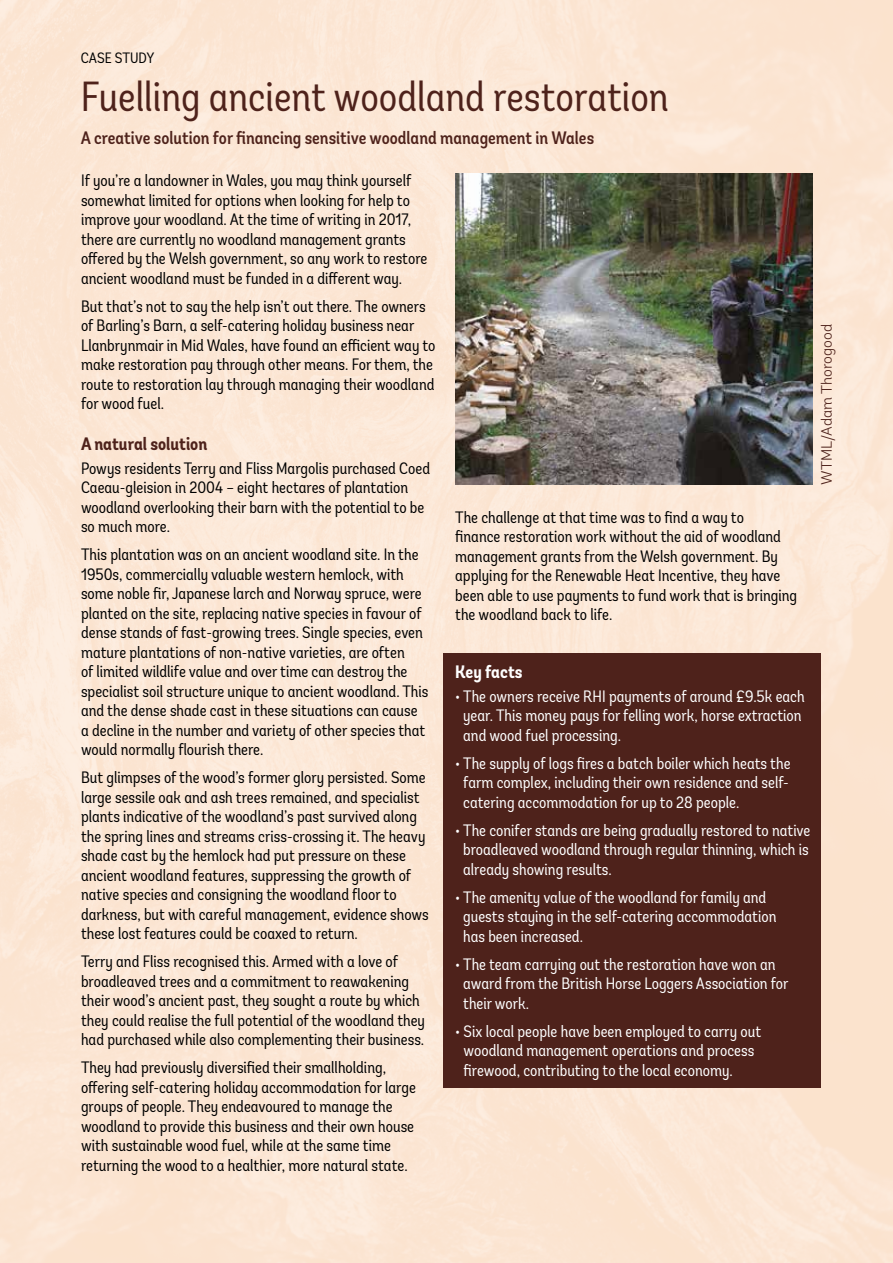
<style>
.page{position:relative;width:893px;height:1263px;background:#fce6d5}
.page>*{position:absolute;margin:0;border:0;box-sizing:border-box;transform-origin:0 0}
.t1{font:condensed 42px "Andes";color:#4e221b}
.t2{font:500 condensed 18px "Andes";color:#4e221b}
.t3{font:700 condensed 18px "Andes";color:#4e221b}
.t4{font:700 condensed 18px "Andes";color:#fff}
.t5{font:condensed 16.5px/19.5px "Andes";color:#000}
.t6{font:condensed 16.5px/19.5px "Andes";color:#fff}
.t7{font:300 15px "Andes";color:#4e221b}
.t8{font:condensed 15px "Andes";color:#000}
</style>
<div class="page">
<div style="left:444px;top:653px;width:377px;height:434px;background:#4e221b"></div>
<img style="left:455px;top:174px;width:357px;height:311px">
<p class="t8" style="left:81px;top:49px;width:75px">CASE STUDY</p>
<h1 class="t1" style="left:81px;top:71px;width:589px">Fuelling ancient woodland restoration</h1>
<p class="t2" style="left:81px;top:126px;width:515px">A creative solution for financing sensitive woodland management in Wales</p>
<p class="t5" style="left:81px;top:171px;width:348px">If you’re a landowner in Wales, you may think yourself somewhat limited for options when looking for help to improve your woodland. At the time of writing in 2017, there are currently no woodland management grants offered by the Welsh government, so any work to restore ancient woodland must be funded in a different way.</p>
<p class="t5" style="left:81px;top:296px;width:356px">But that’s not to say the help isn’t out there. The owners of Barling’s Barn, a self-catering holiday business near Llanbrynmair in Mid Wales, have found an efficient way to make restoration pay through other means. For them, the route to restoration lay through managing their woodland for wood fuel.</p>
<p class="t3" style="left:81px;top:432px;width:128px">A natural solution</p>
<p class="t5" style="left:81px;top:458px;width:351px">Powys residents Terry and Fliss Margolis purchased Coed Caeau-gleision in 2004 – eight hectares of plantation woodland overlooking their barn with the potential to be so much more.</p>
<p class="t5" style="left:81px;top:545px;width:349px">This plantation was on an ancient woodland site. In the 1950s, commercially valuable western hemlock, with some noble fir, Japanese larch and Norway spruce, were planted on the site, replacing native species in favour of dense stands of fast-growing trees. Single species, even mature plantations of non-native varieties, are often<br>of limited wildlife value and over time can destroy the specialist soil structure unique to ancient woodland. This and the dense shade cast in these situations can cause a decline in the number and variety of other species that would normally flourish there.</p>
<p class="t5" style="left:81px;top:768px;width:349px">But glimpses of the wood’s former glory persisted. Some large sessile oak and ash trees remained, and specialist plants indicative of the woodland’s past survived along the spring lines and streams criss-crossing it. The heavy shade cast by the hemlock had put pressure on these ancient woodland features, suppressing the growth of native species and consigning the woodland floor to darkness, but with careful management, evidence shows these lost features could be coaxed to return.</p>
<p class="t5" style="left:81px;top:952px;width:346px">Terry and Fliss recognised this. Armed with a love of broadleaved trees and a commitment to reawakening their wood’s ancient past, they sought a route by which they could realise the full potential of the woodland they had purchased while also complementing their business.</p>
<p class="t5" style="left:81px;top:1058px;width:336px">They had previously diversified their smallholding, offering self-catering holiday accommodation for large groups of people. They endeavoured to manage the woodland to provide this business and their own house with sustainable wood fuel, while at the same time returning the wood to a healthier, more natural state.</p>
<p class="t5" style="left:455px;top:507px;width:343px">The challenge at that time was to find a way to<br>finance restoration work without the aid of woodland management grants from the Welsh government. By applying for the Renewable Heat Incentive, they have been able to use payments to fund work that is bringing the woodland back to life.</p>
<p class="t4" style="left:455px;top:660px;width:69px">Key facts</p>
<p class="t6" style="left:463px;top:686px;width:343px;text-indent:-8px">• The owners receive RHI payments of around £9.5k each year. This money pays for felling work, horse extraction and wood fuel processing.</p>
<p class="t6" style="left:463px;top:753px;width:329px;text-align:justify;text-indent:-8px">• The supply of logs fires a batch boiler which heats the farm complex, including their own residence and self&shy;catering accommodation for up to 28 people.</p>
<p class="t6" style="left:463px;top:820px;width:349px;text-align:justify;text-indent:-8px">• The conifer stands are being gradually restored to native broadleaved woodland through regular thinning, which is already showing results.</p>
<p class="t6" style="left:463px;top:887px;width:315px;text-indent:-8px">• The amenity value of the woodland for family and guests staying in the self-catering accommodation has been increased.</p>
<p class="t6" style="left:463px;top:954px;width:327px;text-indent:-8px">• The team carrying out the restoration have won an award from the British Horse Loggers Association for their work.</p>
<p class="t6" style="left:464px;top:1021px;width:299px;text-indent:-8px">• Six local people have been employed to carry out woodland management operations and process firewood, contributing to the local economy.</p>
<p class="t7" style="left:818px;top:485px;width:162px;rotate:-90deg">WTML/Adam Thorogood</p>
</div>
